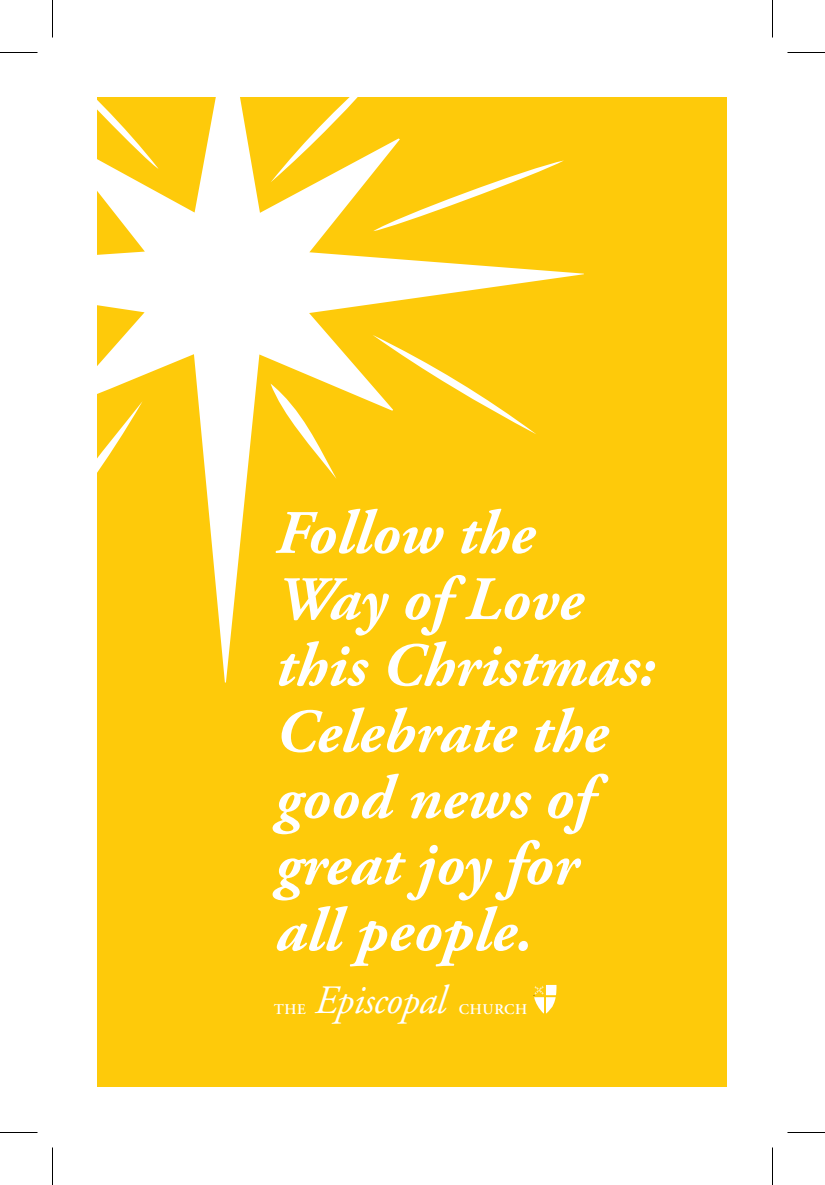
<style>
.page{position:relative;width:825px;height:1185px;background:#fff}
.page>*{position:absolute;margin:0;border:0;box-sizing:border-box;transform-origin:0 0}
.t1{font:italic 700 61.75px/66.2px "Adobe Garamond Pro";letter-spacing:.005em;color:#fff}
.t2{font:italic 40.25px "Adobe Garamond";letter-spacing:-.02em;color:#fff}
.t3{font:600 14.75px "Adobe Garamond";letter-spacing:.05em;color:#fff}
</style>
<div class="page">
<div style="left:98px;top:98px;width:630px;height:990px;background:#feca0a"></div>
<svg style="left:97px;top:97px;width:487px;height:586px"></svg>
<svg style="left:271px;top:384px;width:65px;height:95px"></svg>
<svg style="left:97px;top:331px;width:46px;height:238px"></svg>
<svg style="left:373px;top:335px;width:163px;height:99px"></svg>
<svg style="left:97px;top:97px;width:62px;height:134px"></svg>
<svg style="left:271px;top:97px;width:293px;height:134px"></svg>
<svg style="left:534px;top:985px;width:22px;height:29px"></svg>
<hr style="left:0;top:52px;width:38px;height:1px;background:#000">
<hr style="left:788px;top:52px;width:37px;height:1px;background:#000">
<hr style="left:0;top:1132px;width:38px;height:1px;background:#000">
<hr style="left:788px;top:1132px;width:37px;height:1px;background:#000">
<hr style="left:52px;top:0;width:1px;height:38px;background:#000">
<hr style="left:52px;top:1148px;width:1px;height:37px;background:#000">
<hr style="left:772px;top:0;width:1px;height:38px;background:#000">
<hr style="left:772px;top:1148px;width:1px;height:37px;background:#000">
<p class="t1" style="left:276px;top:501px;width:381px">Follow the<br>Way of Love this Christmas:<br>Celebrate the good news of great joy for all people.</p>
<p class="t3" style="left:274px;top:1001px;width:34px">THE</p>
<p class="t2" style="left:315px;top:979px;width:133px">Episcopal</p>
<p class="t3" style="left:459px;top:1001px;width:70px">CHURCH</p>
</div>
